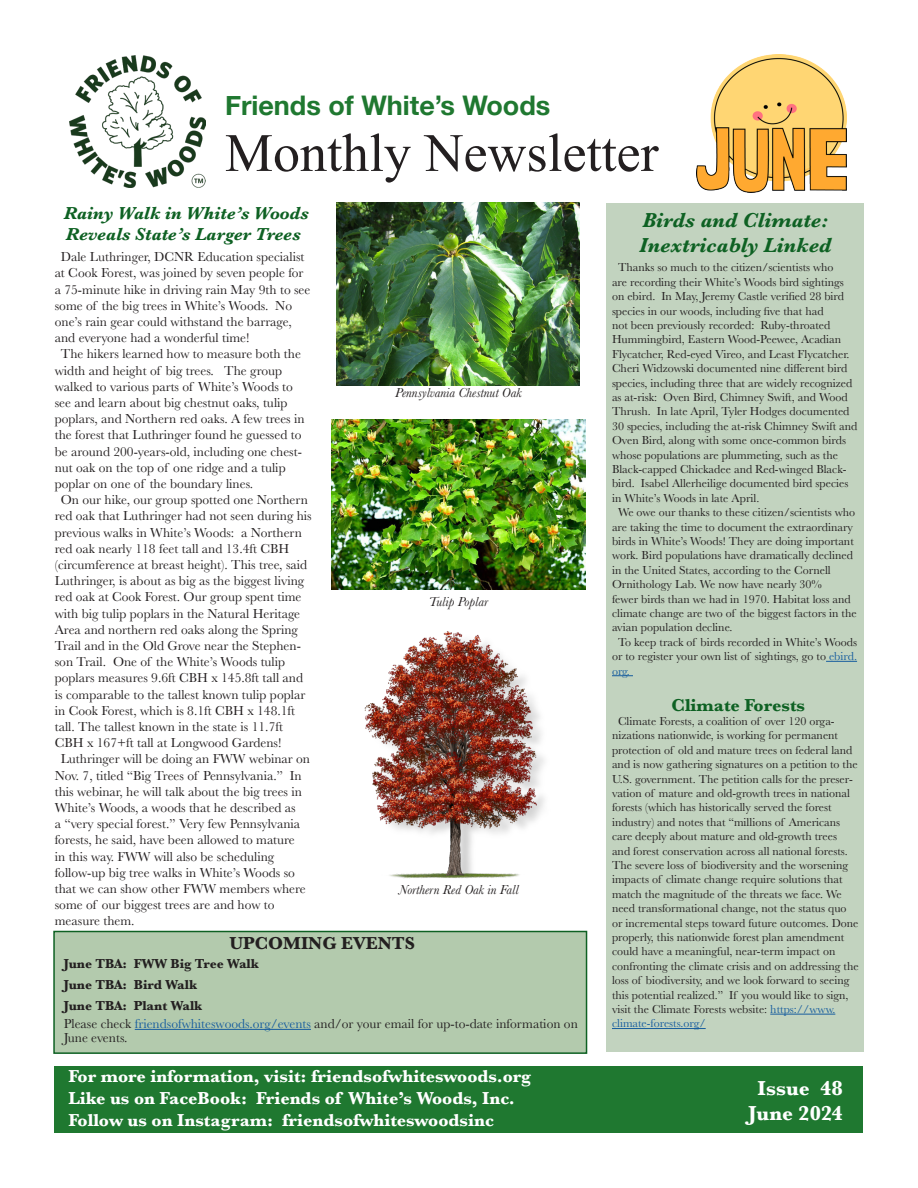
<style>
.page{position:relative;width:918px;height:1188px;background:#fff}
.page>*{position:absolute;margin:0;border:0;box-sizing:border-box;transform-origin:0 0}
.t1{font:54px "Times New Roman";color:#231f20}
.t2{font:700 27px "Helvetica Neue";color:#1f7830}
.t3{font:italic 700 21px "Baskerville";color:#0e6123}
.t4{font:700 21px "Baskerville";letter-spacing:-.005em;color:#fff}
.t5{font:700 18px "Baskerville";color:#fff}
.t6{font:italic 700 18px/21.6px "Baskerville";color:#0e6123}
.t7{font:700 18px "Baskerville";color:#231f20}
.t8{font:700 18px "Baskerville";color:#0e6123}
.t9{font:13.5px/16.2px "Baskerville";color:#231f20}
.t10{font:700 13.5px "Baskerville";color:#231f20}
.t11{font:italic 13.5px "Baskerville";color:#231f20}
.t12{font:12px/14.4px "Baskerville";color:#231f20}
.s1{color:#175d9e}
</style>
<div class="page">
<div style="left:53px;top:931px;width:534px;height:123px;background:#b3caad;border:2px solid #0e6123"></div>
<hr style="left:135px;top:1029px;width:176px;height:1px;background:#175d9e">
<div style="left:55px;top:1066px;width:808px;height:67px;background:#1f7830"></div>
<img style="left:70px;top:56px;width:136px;height:131px">
<div style="left:606px;top:203px;width:258px;height:849px;background:#c2d3bf"></div>
<img style="left:696px;top:54px;width:150px;height:139px">
<img style="left:337px;top:203px;width:243px;height:182px">
<img style="left:331px;top:419px;width:255px;height:170px">
<img style="left:364px;top:631px;width:181px;height:248px">
<hr style="left:826px;top:661px;width:31px;height:1px;background:#175d9e">
<svg style="left:612px;top:675px;width:21px;height:1px"></svg>
<hr style="left:770px;top:1014px;width:65px;height:1px;background:#175d9e">
<hr style="left:612px;top:1028px;width:94px;height:1px;background:#175d9e">
<p class="t2" style="left:225px;top:84px;width:327px">Friends of White’s Woods</p>
<p class="t1" style="left:225px;top:117px;width:435px">Monthly Newsletter</p>
<p class="t6" style="left:64px;top:202px;width:247px">Rainy Walk in White’s Woods<br>Reveals State’s Larger Trees</p>
<p class="t9" style="left:55px;top:249px;width:257px;text-indent:6px">Dale Luthringer, DCNR Education specialist at Cook Forest, was joined by seven people for a 75-minute hike in driving rain May 9th to see some of the big trees in White’s Woods. No one’s rain gear could withstand the barrage, and everyone had a wonderful time!</p>
<p class="t9" style="left:55px;top:346px;width:251px;text-indent:6px">The hikers learned how to measure both the width and height of big trees. The group walked to various parts of White’s Woods to see and learn about big chestnut oaks, tulip poplars, and Northern red oaks. A few trees in the forest that Luthringer found he guessed to be around 200-years-old, including one chest&shy;nut oak on the top of one ridge and a tulip poplar on one of the boundary lines.</p>
<p class="t9" style="left:55px;top:492px;width:258px;text-indent:6px">On our hike, our group spotted one Northern red oak that Luthringer had not seen during his previous walks in White’s Woods: a Northern red oak nearly 118 feet tall and 13.4ft CBH (circumference at breast height). This tree, said Luthringer, is about as big as the biggest living red oak at Cook Forest. Our group spent time with big tulip poplars in the Natural Heritage Area and northern red oaks along the Spring Trail and in the Old Grove near the Stephen&shy;son Trail. One of the White’s Woods tulip poplars measures 9.6ft CBH x 145.8ft tall and is comparable to the tallest known tulip poplar in Cook Forest, which is 8.1ft CBH x 148.1ft tall. The tallest known in the state is 11.7ft CBH x 167+ft tall at Longwood Gardens!</p>
<p class="t9" style="left:55px;top:751px;width:257px;text-indent:6px">Luthringer will be doing an FWW webinar on Nov. 7, titled “Big Trees of Pennsylvania.” In this webinar, he will talk about the big trees in White’s Woods, a woods that he described as<br>a “very special forest.” Very few Pennsylvania forests, he said, have been allowed to mature<br>in this way. FWW will also be scheduling follow-up big tree walks in White’s Woods so that we can show other FWW members where some of our biggest trees are and how to measure them.</p>
<p class="t11" style="left:395px;top:384px;width:128px">Pennsylvania Chestnut Oak</p>
<p class="t11" style="left:429px;top:593px;width:61px">Tulip Poplar</p>
<p class="t11" style="left:399px;top:881px;width:121px">Northern Red Oak in Fall</p>
<p class="t7" style="left:229px;top:930px;width:187px">UPCOMING EVENTS</p>
<p class="t10" style="left:64px;top:954px;width:197px">June TBA: FWW Big Tree Walk</p>
<p class="t10" style="left:64px;top:975px;width:135px">June TBA: Bird Walk</p>
<p class="t10" style="left:64px;top:996px;width:140px">June TBA: Plant Walk</p>
<p class="t9" style="left:64px;top:1017px;width:515px;line-height:13.5px">Please check <span class="s1">friendsofwhiteswoods.org/events</span> and/or your email for up-to-date information on<br>June events.</p>
<p class="t5" style="left:68px;top:1064px;width:464px">For more information, visit: friendsofwhiteswoods.org</p>
<p class="t5" style="left:68px;top:1086px;width:448px">Like us on FaceBook: Friends of White’s Woods, Inc.</p>
<p class="t5" style="left:68px;top:1107px;width:427px">Follow us on Instagram: friendsofwhiteswoodsinc</p>
<p class="t3" style="left:642px;top:206px;width:188px">Birds and Climate:</p>
<p class="t3" style="left:639px;top:231px;width:194px">Inextricably Linked</p>
<p class="t12" style="left:612px;top:260px;width:247px;text-indent:6px">Thanks so much to the citizen/scientists who<br>are recording their White’s Woods bird sightings on ebird. In May, Jeremy Castle verified 28 bird species in our woods, including five that had<br>not been previously recorded: Ruby-throated Hummingbird, Eastern Wood-Peewee, Acadian Flycatcher, Red-eyed Vireo, and Least Flycatcher.<br>Cheri Widzowski documented nine different bird species, including three that are widely recognized as at-risk: Oven Bird, Chimney Swift, and Wood Thrush. In late April, Tyler Hodges documented 30 species, including the at-risk Chimney Swift and Oven Bird, along with some once-common birds whose populations are plummeting, such as the Black-capped Chickadee and Red-winged Black&shy;bird. Isabel Allerheilige documented bird species in White’s Woods in late April.</p>
<p class="t12" style="left:612px;top:505px;width:246px;text-indent:6px">We owe our thanks to these citizen/scientists who are taking the time to document the extraordinary birds in White’s Woods! They are doing important work. Bird populations have dramatically declined in the United States, according to the Cornell Ornithology Lab. We now have nearly 30%<br>fewer birds than we had in 1970. Habitat loss and climate change are two of the biggest factors in the avian population decline.</p>
<p class="t12" style="left:612px;top:635px;width:247px;text-align:justify;text-indent:6px">To keep track of birds recorded in White’s Woods or to register your own list of sightings, go to <span class="s1">ebird. org.</span></p>
<p class="t8" style="left:672px;top:692px;width:135px">Climate Forests</p>
<p class="t12" style="left:612px;top:714px;width:248px;text-indent:6px">Climate Forests, a coalition of over 120 orga&shy;nizations nationwide, is working for permanent protection of old and mature trees on federal land and is now gathering signatures on a petition to the U.S. government. The petition calls for the preser&shy;vation of mature and old-growth trees in national forests (which has historically served the forest industry) and notes that “millions of Americans care deeply about mature and old-growth trees<br>and forest conservation across all national forests.<br>The severe loss of biodiversity and the worsening impacts of climate change require solutions that match the magnitude of the threats we face. We need transformational change, not the status quo or incremental steps toward future outcomes. Done properly, this nationwide forest plan amendment could have a meaningful, near-term impact on confronting the climate crisis and on addressing the loss of biodiversity, and we look forward to seeing this potential realized.” If you would like to sign, visit the Climate Forests website: <span class="s1">https://www. climate-forests.org/</span></p>
<p class="t4" style="left:758px;top:1074px;width:87px">Issue 48</p>
<p class="t4" style="left:749px;top:1099px;width:96px">June 2024</p>
</div>
